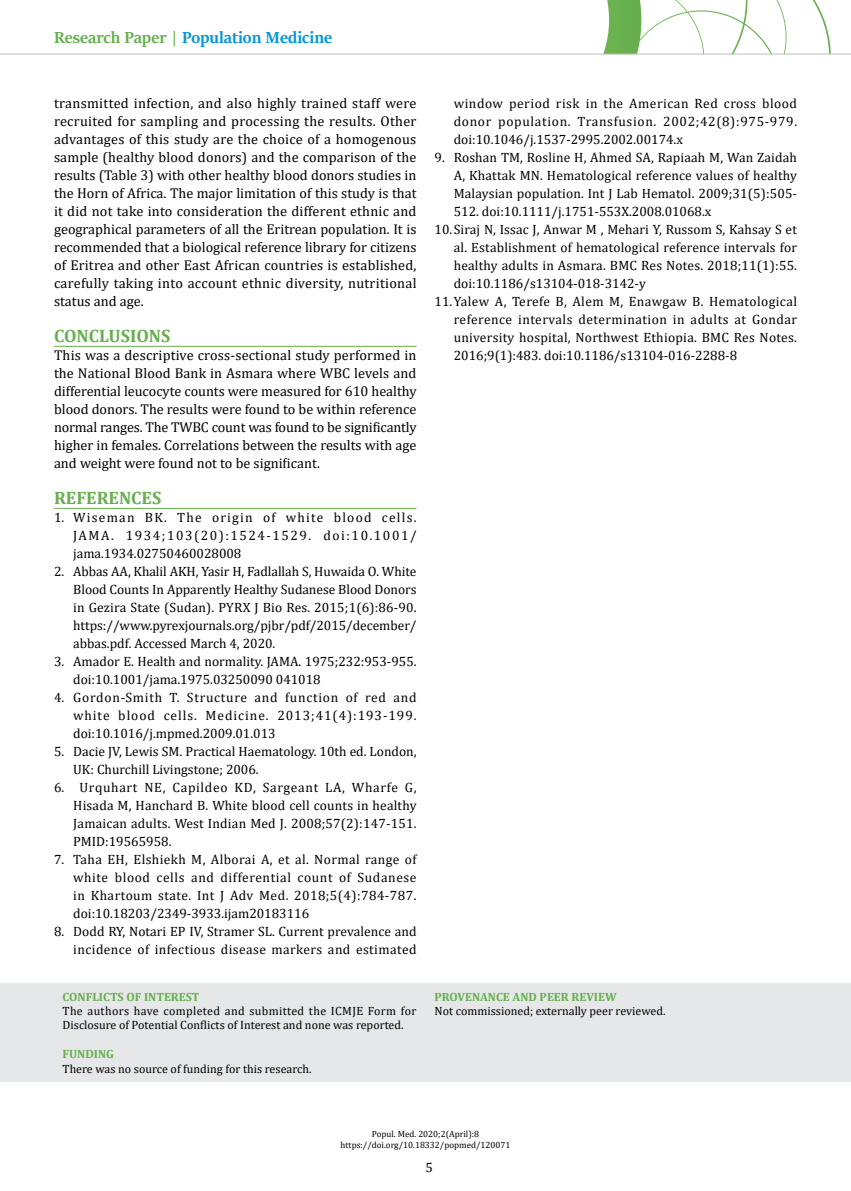
<style>
.page{position:relative;width:851px;height:1191px;background:#fff}
.page>*{position:absolute;margin:0;border:0;box-sizing:border-box;transform-origin:0 0}
.t1{font:700 18px "Sitka Banner";color:#0095da}
.t2{font:700 18px "Cambria";color:#65af4d}
.t3{font:14.25px/18px "Cambria";color:#000;text-align:justify}
.t4{font:13.5px/18px "Cambria";letter-spacing:.01em;color:#000;text-align:justify}
.t5{font:13.5px "Cambria";letter-spacing:.035em;color:#000}
.t6{font:13.5px "Cambria";letter-spacing:.03em;color:#000}
.t7{font:12px/14.4px "Cambria";color:#000}
.t8{font:700 12px "Cambria";color:#65af4d}
.t9{font:9px/10.8px "Cambria";color:#000;text-align:center}
.s1{color:#65af4d}
</style>
<div class="page">
<svg style="left:536px;top:0;width:294px;height:54px"></svg>
<hr style="left:0;top:54px;width:850px;height:1px;background:#bcbec0">
<hr style="left:54px;top:346px;width:362px;height:1px;background:#65af4d">
<hr style="left:54px;top:508px;width:362px;height:1px;background:#65af4d">
<div style="left:0;top:982px;width:850px;height:99px;background:#e6e7e8"></div>
<h1 class="t1" style="left:54px;top:25px;width:279px"><span class="s1">Research Paper |</span> Population Medicine</h1>
<p class="t3" style="left:54px;top:94px;width:364px">transmitted infection, and also highly trained staff were recruited for sampling and processing the results. Other advantages of this study are the choice of a homogenous sample (healthy blood donors) and the comparison of the results (Table 3) with other healthy blood donors studies in the Horn of Africa. The major limitation of this study is that it did not take into consideration the different ethnic and geographical parameters of all the Eritrean population. It is recommended that a biological reference library for citizens of Eritrea and other East African countries is established, carefully taking into account ethnic diversity, nutritional status and age.</p>
<h1 class="t2" style="left:54px;top:323px;width:118px">CONCLUSIONS</h1>
<p class="t3" style="left:54px;top:346px;width:364px">This was a descriptive cross-sectional study performed in the National Blood Bank in Asmara where WBC levels and differential leucocyte counts were measured for 610 healthy blood donors. The results were found to be within reference normal ranges. The TWBC count was found to be significantly higher in females. Correlations between the results with age and weight were found not to be significant.</p>
<h1 class="t2" style="left:54px;top:485px;width:109px">REFERENCES</h1>
<p class="t4" style="left:73px;top:508px;width:345px;text-indent:-19px">1. Wiseman BK. The origin of white blood cells.<br>JAMA. 1934;103(20):1524-1529. doi:10.1001/ jama.1934.02750460028008</p>
<p class="t4" style="left:73px;top:562px;width:345px;text-indent:-19px">2. Abbas AA, Khalil AKH, Yasir H, Fadlallah S, Huwaida O. White Blood Counts In Apparently Healthy Sudanese Blood Donors in Gezira State (Sudan). PYRX J Bio Res. 2015;1(6):86-90. https://www.pyrexjournals.org/pjbr/pdf/2015/december/ abbas.pdf. Accessed March 4, 2020.</p>
<p class="t4" style="left:73px;top:652px;width:345px;text-indent:-19px">3. Amador E. Health and normality. JAMA. 1975;232:953-955. doi:10.1001/jama.1975.03250090 041018</p>
<p class="t4" style="left:73px;top:688px;width:345px;text-indent:-19px">4. Gordon-Smith T. Structure and function of red and white blood cells. Medicine. 2013;41(4):193-199. doi:10.1016/j.mpmed.2009.01.013</p>
<p class="t4" style="left:73px;top:742px;width:345px;text-indent:-19px">5. Dacie JV, Lewis SM. Practical Haematology. 10th ed. London,<br>UK: Churchill Livingstone; 2006.</p>
<p class="t4" style="left:73px;top:778px;width:345px;text-indent:-19px">6. Urquhart NE, Capildeo KD, Sargeant LA, Wharfe G, Hisada M, Hanchard B. White blood cell counts in healthy Jamaican adults. West Indian Med J. 2008;57(2):147-151.<br>PMID:19565958.</p>
<p class="t4" style="left:73px;top:850px;width:345px;text-indent:-19px">7. Taha EH, Elshiekh M, Alborai A, et al. Normal range of white blood cells and differential count of Sudanese in Khartoum state. Int J Adv Med. 2018;5(4):784-787. doi:10.18203/2349-3933.ijam20183116</p>
<p class="t4" style="left:54px;top:922px;width:364px;text-align:right">8. Dodd RY, Notari EP IV, Stramer SL. Current prevalence and incidence of infectious disease markers and estimated</p>
<p class="t8" style="left:63px;top:988px;width:138px">CONFLICTS OF INTEREST</p>
<p class="t7" style="left:63px;top:1003px;width:355px">The authors have completed and submitted the ICMJE Form for<br>Disclosure of Potential Conflicts of Interest and none was reported.</p>
<p class="t8" style="left:63px;top:1045px;width:53px">FUNDING</p>
<p class="t7" style="left:63px;top:1061px;width:250px">There was no source of funding for this research.</p>
<p class="t4" style="left:453px;top:94px;width:345px">window period risk in the American Red cross blood donor population. Transfusion. 2002;42(8):975-979. doi:10.1046/j.1537-2995.2002.00174.x</p>
<p class="t4" style="left:434px;top:148px;width:364px">9. Roshan TM, Rosline H, Ahmed SA, Rapiaah M, Wan Zaidah</p>
<p class="t4" style="left:453px;top:166px;width:344px">A, Khattak MN. Hematological reference values of healthy</p>
<p class="t4" style="left:453px;top:184px;width:345px">Malaysian population. Int J Lab Hematol. 2009;31(5):505-</p>
<p class="t4" style="left:453px;top:202px;width:259px">512. doi:10.1111/j.1751-553X.2008.01068.x</p>
<p class="t4" style="left:434px;top:220px;width:364px">10.Siraj N, Issac J, Anwar M , Mehari Y, Russom S, Kahsay S et</p>
<p class="t4" style="left:453px;top:238px;width:345px">al. Establishment of hematological reference intervals for</p>
<p class="t4" style="left:453px;top:256px;width:345px">healthy adults in Asmara. BMC Res Notes. 2018;11(1):55.</p>
<p class="t4" style="left:453px;top:274px;width:194px">doi:10.1186/s13104-018-3142-y</p>
<p class="t6" style="left:434px;top:293px;width:364px">11.Yalew A, Terefe B, Alem M, Enawgaw B. Hematological</p>
<p class="t5" style="left:453px;top:311px;width:345px">reference intervals determination in adults at Gondar</p>
<p class="t4" style="left:453px;top:328px;width:345px">university hospital, Northwest Ethiopia. BMC Res Notes.</p>
<p class="t4" style="left:453px;top:346px;width:285px">2016;9(1):483. doi:10.1186/s13104-016-2288-8</p>
<p class="t8" style="left:434px;top:988px;width:184px">PROVENANCE AND PEER REVIEW</p>
<p class="t7" style="left:434px;top:1003px;width:232px">Not commissioned; externally peer reviewed.</p>
<p class="t9" style="left:340px;top:1128px;width:171px">Popul. Med. 2020;2(April):8 https://doi.org/10.18332/popmed/120071</p>
<p class="t4" style="left:425px;top:1158px;width:9px">5</p>
</div>
